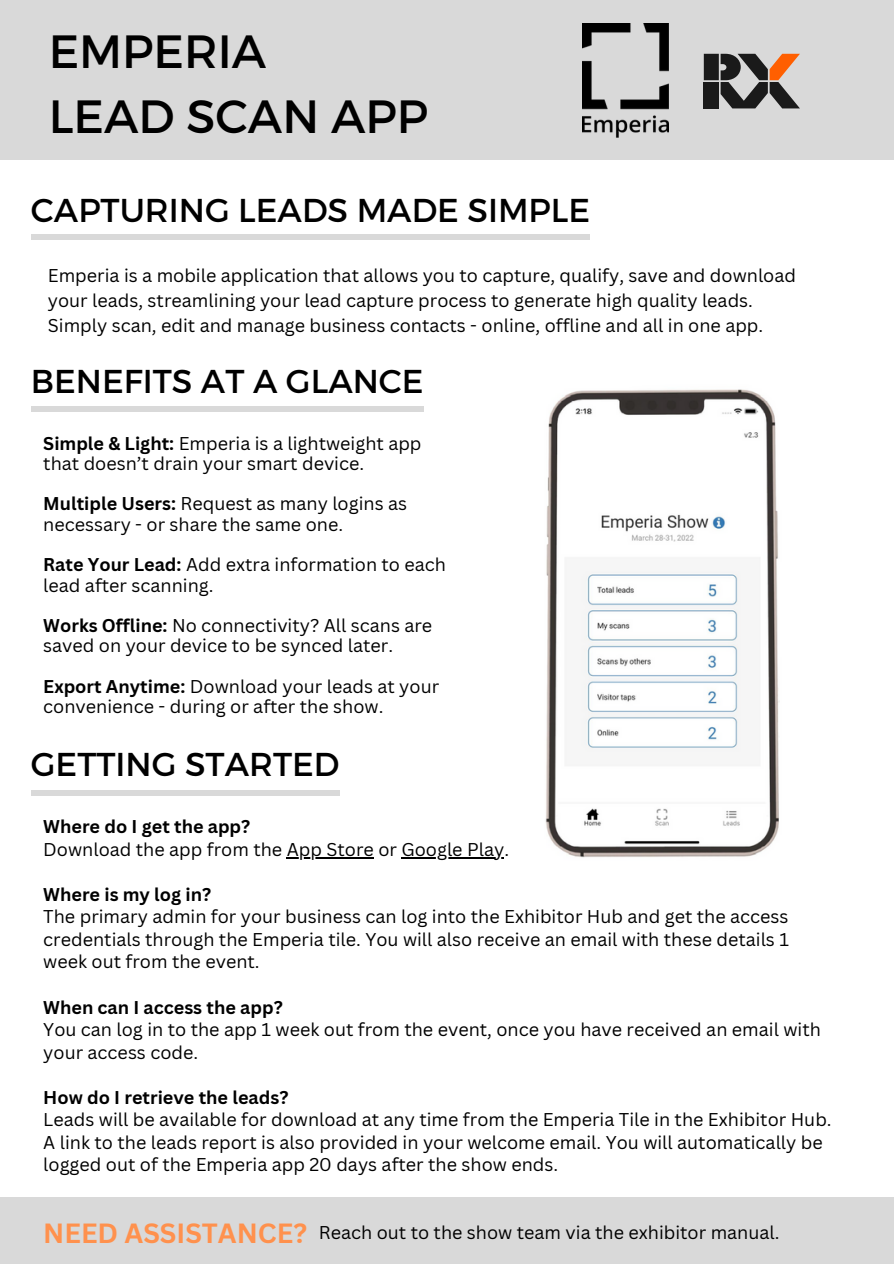
<style>
.page{position:relative;width:894px;height:1264px;background:#fff}
.page>*{position:absolute;margin:0;border:0;box-sizing:border-box;transform-origin:0 0}
.t1{font:46.5px/64.2px "Montserrat";color:#000}
.t2{font:33px "Montserrat";color:#000}
.t3{font:18px/20.2px "Canva Sans";color:#000}
.t4{font:700 18px "Canva Sans";color:#000}
.s1{font-weight:700}
.s2{font-weight:700;font-size:27px;color:#ff914d}
</style>
<div class="page">
<div style="left:0;top:0;width:893px;height:160px;background:#d9d9d9"></div>
<svg style="left:703px;top:54px;width:96px;height:54px"></svg>
<div style="left:703px;top:82px;width:15px;height:26px;background:#1a1a1a"></div>
<img style="left:545px;top:389px;width:235px;height:469px">
<div style="left:31px;top:790px;width:308px;height:5px;background:#d9d9d9"></div>
<img style="left:582px;top:24px;width:86px;height:114px">
<div style="left:31px;top:235px;width:558px;height:5px;background:#d9d9d9"></div>
<div style="left:31px;top:406px;width:393px;height:6px;background:#d9d9d9"></div>
<div style="left:0;top:1196px;width:893px;height:67px;background:#d9d9d9"></div>
<hr style="left:287px;top:857px;width:87px;height:1px;background:#000">
<hr style="left:401px;top:857px;width:103px;height:1px;background:#000">
<h1 class="t1" style="left:49px;top:17px;width:381px">EMPERIA<br>LEAD SCAN APP</h1>
<h2 class="t2" style="left:31px;top:189px;width:560px">CAPTURING LEADS MADE SIMPLE</h2>
<p class="t3" style="left:48px;top:263px;width:749px;line-height:24.8px">Emperia is a mobile application that allows you to capture, qualify, save and download your leads, streamlining your lead capture process to generate high quality leads.<br>Simply scan, edit and manage business contacts - online, offline and all in one app.</p>
<h2 class="t2" style="left:31px;top:360px;width:394px">BENEFITS AT A GLANCE</h2>
<p class="t3" style="left:43px;top:432px;width:379px"><span class="s1">Simple &amp; Light:</span> Emperia is a lightweight app that doesn’t drain your smart device.</p>
<p class="t3" style="left:43px;top:493px;width:365px"><span class="s1">Multiple Users:</span> Request as many logins as necessary - or share the same one.</p>
<p class="t3" style="left:43px;top:554px;width:404px"><span class="s1">Rate Your Lead:</span> Add extra information to each lead after scanning.</p>
<p class="t3" style="left:43px;top:615px;width:390px"><span class="s1">Works Offline:</span> No connectivity? All scans are saved on your device to be synced later.</p>
<p class="t3" style="left:43px;top:676px;width:397px"><span class="s1">Export Anytime:</span> Download your leads at your convenience - during or after the show.</p>
<h2 class="t2" style="left:31px;top:742px;width:310px">GETTING STARTED</h2>
<p class="t4" style="left:43px;top:814px;width:208px">Where do I get the app?</p>
<p class="t3" style="left:43px;top:838px;width:467px">Download the app from the App Store or Google Play.</p>
<p class="t4" style="left:43px;top:881px;width:169px">Where is my log in?</p>
<p class="t3" style="left:43px;top:905px;width:747px;line-height:22.5px;text-align:justify">The primary admin for your business can log into the Exhibitor Hub and get the access credentials through the Emperia tile. You will also receive an email with these details 1 week out from the event.</p>
<p class="t4" style="left:43px;top:994px;width:241px">When can I access the app?</p>
<p class="t3" style="left:43px;top:1017px;width:778px;line-height:22.5px">You can log in to the app 1 week out from the event, once you have received an email with your access code.</p>
<p class="t4" style="left:43px;top:1084px;width:246px">How do I retrieve the leads?</p>
<p class="t3" style="left:43px;top:1107px;width:789px;line-height:22.5px">Leads will be available for download at any time from the Emperia Tile in the Exhibitor Hub.<br>A link to the leads report is also provided in your welcome email. You will automatically be logged out of the Emperia app 20 days after the show ends.</p>
<p class="t3" style="left:43px;top:1221px;width:737px"><span class="s2">NEED ASSISTANCE?</span> Reach out to the show team via the exhibitor manual.</p>
</div>
